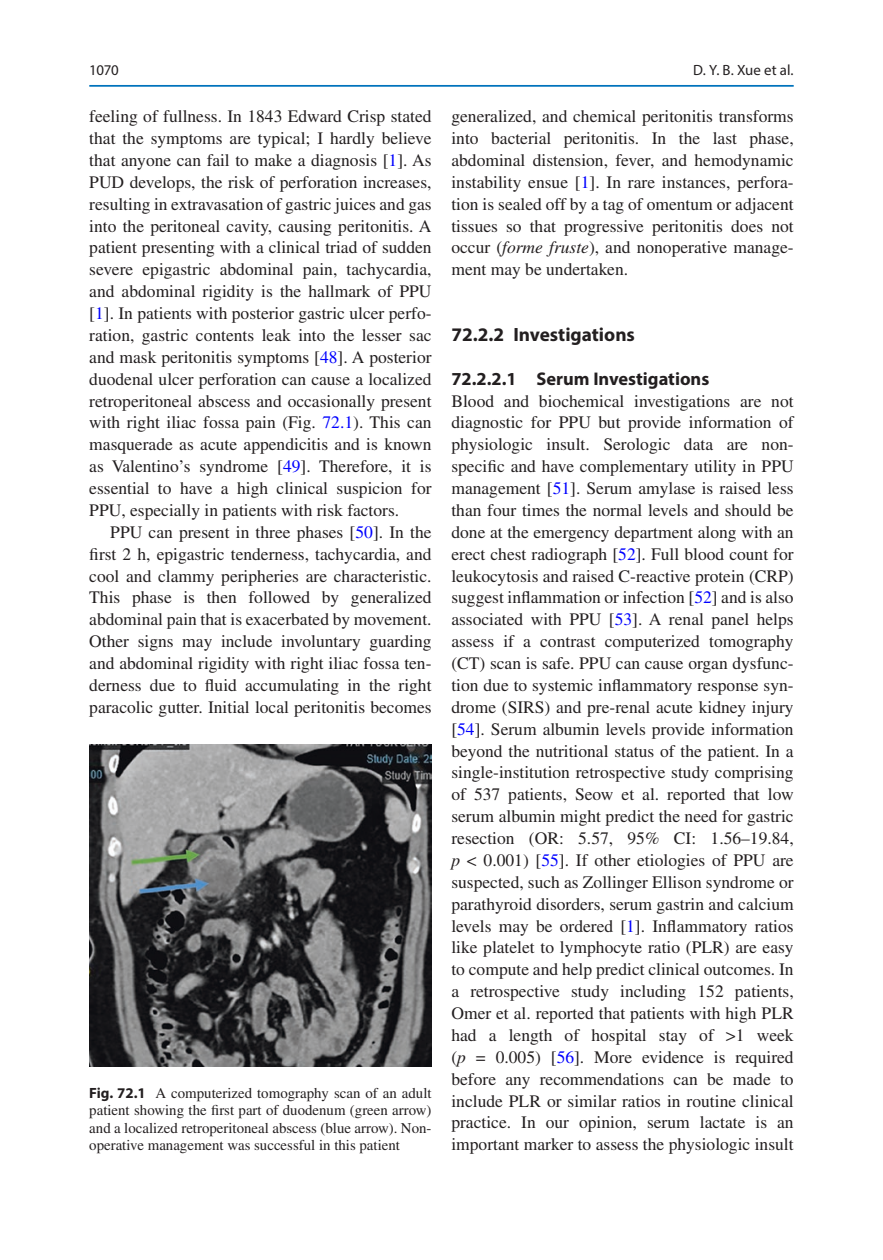
<style>
.page{position:relative;width:883px;height:1260px;background:#fff}
.page>*{position:absolute;margin:0;border:0;box-sizing:border-box;transform-origin:0 0}
._2_hd{font:700 19.25px "Myriad Pro";color:#231f20}
._2_hd_3_hd{font:700 18.38px "Myriad Pro";color:#231f20}
.Text_flush{font:17.5px/21.9px "Times LT Std";color:#231f20;text-align:justify}
.Text{font:17.5px/21.9px "Times LT Std";color:#231f20;text-align:justify}
.t1{font:14.88px/17.5px "Times LT Std";color:#231f20;text-align:justify}
.t2{font:14.88px "Myriad Pro";letter-spacing:-.02em;color:#231f20}
.s1{color:#00f}
.s2{font-family:"Myriad Pro";font-weight:700}
.s3{font-style:italic}
</style>
<div class="page">
<img style="left:90px;top:745px;width:341px;height:321px">
<hr style="left:89px;top:85px;width:705px;height:2px;background:#0073bc">
<p class="t2" style="left:89px;top:61px;width:31px">1070</p>
<p class="Text_flush" style="left:89px;top:105px;width:344px">feeling of fullness. In 1843 Edward Crisp stated that the symptoms are typical; I hardly believe that anyone can fail to make a diagnosis [<span class="s1">1</span>]. As PUD develops, the risk of perforation increases, resulting in extravasation of gastric juices and gas into the peritoneal cavity, causing peritonitis. A patient presenting with a clinical triad of sudden severe epigastric abdominal pain, tachycardia, and abdominal rigidity is the hallmark of PPU [<span class="s1">1</span>]. In patients with posterior gastric ulcer perfo&shy;ration, gastric contents leak into the lesser sac and mask peritonitis symptoms [<span class="s1">48</span>]. A posterior duodenal ulcer perforation can cause a localized retroperitoneal abscess and occasionally present with right iliac fossa pain (Fig. <span class="s1">72.1</span>). This can masquerade as acute appendicitis and is known as Valentino’s syndrome [<span class="s1">49</span>]. Therefore, it is essential to have a high clinical suspicion for PPU, especially in patients with risk factors.</p>
<p class="Text" style="left:89px;top:521px;width:344px;text-indent:21px">PPU can present in three phases [<span class="s1">50</span>]. In the first 2 h, epigastric tenderness, tachycardia, and cool and clammy peripheries are characteristic.<br>This phase is then followed by generalized abdominal pain that is exacerbated by movement.<br>Other signs may include involuntary guarding and abdominal rigidity with right iliac fossa ten&shy;derness due to fluid accumulating in the right paracolic gutter. Initial local peritonitis becomes</p>
<p class="t1" style="left:89px;top:1084px;width:344px"><span class="s2">Fig. 72.1</span> A computerized tomography scan of an adult patient showing the first part of duodenum (green arrow) and a localized retroperitoneal abscess (blue arrow). Non&shy;operative management was successful in this patient</p>
<p class="t2" style="left:693px;top:61px;width:102px">D. Y. B. Xue et al.</p>
<p class="Text" style="left:451px;top:105px;width:344px">generalized, and chemical peritonitis transforms into bacterial peritonitis. In the last phase, abdominal distension, fever, and hemodynamic instability ensue [<span class="s1">1</span>]. In rare instances, perfora&shy;tion is sealed off by a tag of omentum or adjacent tissues so that progressive peritonitis does not occur (<span class="s3">forme fruste</span>), and nonoperative manage&shy;ment may be undertaken.</p>
<h3 class="_2_hd" style="left:451px;top:322px;width:185px">72.2.2 Investigations</h3>
<h4 class="_2_hd_3_hd" style="left:451px;top:367px;width:259px">72.2.2.1 Serum Investigations</h4>
<p class="Text_flush" style="left:451px;top:390px;width:344px">Blood and biochemical investigations are not diagnostic for PPU but provide information of physiologic insult. Serologic data are non&shy;specific and have complementary utility in PPU management [<span class="s1">51</span>]. Serum amylase is raised less than four times the normal levels and should be done at the emergency department along with an erect chest radiograph [<span class="s1">52</span>]. Full blood count for leukocytosis and raised C-reactive protein (CRP) suggest inflammation or infection [<span class="s1">52</span>] and is also associated with PPU [<span class="s1">53</span>]. A renal panel helps assess if a contrast computerized tomography (CT) scan is safe. PPU can cause organ dysfunc&shy;tion due to systemic inflammatory response syn&shy;drome (SIRS) and pre-renal acute kidney injury [<span class="s1">54</span>]. Serum albumin levels provide information beyond the nutritional status of the patient. In a single-institution retrospective study comprising of 537 patients, Seow et al. reported that low serum albumin might predict the need for gastric resection (OR: 5.57, 95% CI: 1.56–19.84, <span class="s3">p</span> &lt; 0.001) [<span class="s1">55</span>]. If other etiologies of PPU are suspected, such as Zollinger Ellison syndrome or parathyroid disorders, serum gastrin and calcium levels may be ordered [<span class="s1">1</span>]. Inflammatory ratios like platelet to lymphocyte ratio (PLR) are easy to compute and help predict clinical outcomes. In a retrospective study including 152 patients, Omer et al. reported that patients with high PLR had a length of hospital stay of &gt;1 week (<span class="s3">p</span> = 0.005) [<span class="s1">56</span>]. More evidence is required before any recommendations can be made to include PLR or similar ratios in routine clinical practice. In our opinion, serum lactate is an important marker to assess the physiologic insult</p>
</div>
